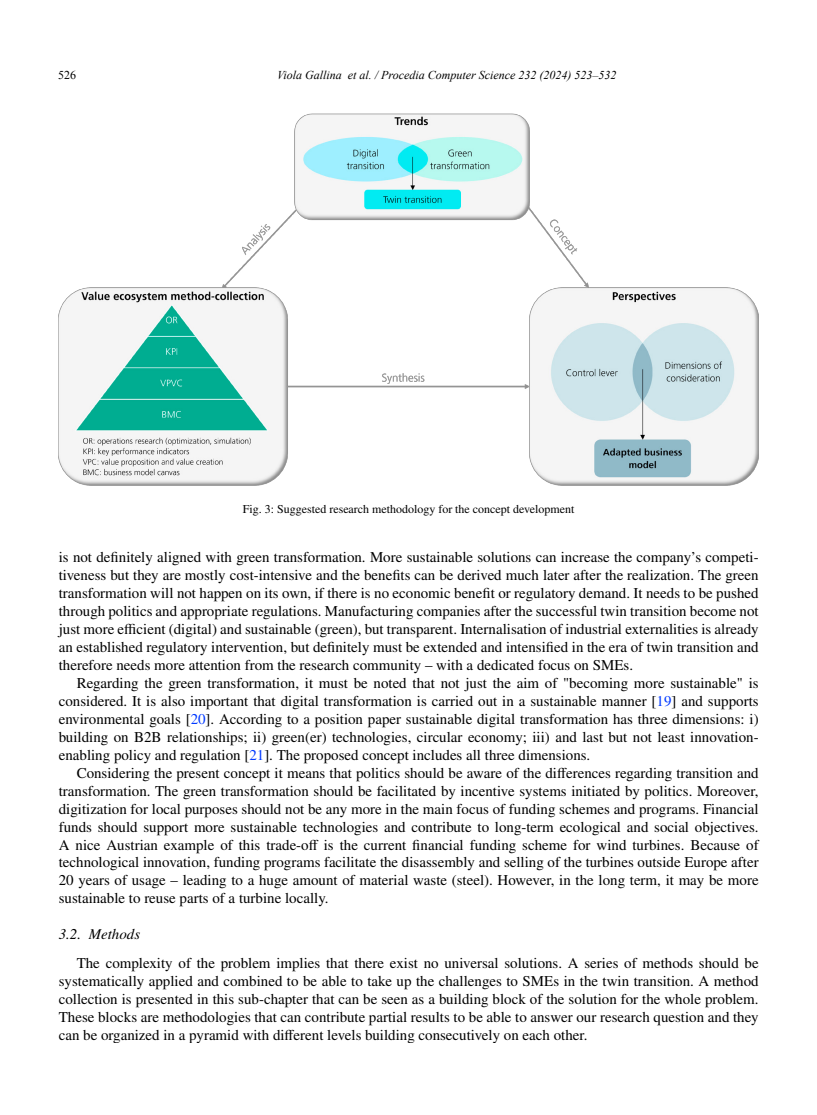
<style>
.page{position:relative;width:817px;height:1115px;background:#fff}
.page>*{position:absolute;margin:0;border:0;box-sizing:border-box;transform-origin:0 0}
.t1{font:15px/18px "Nimbus Rom No 9 L";color:#000;text-align:justify}
.t2{font:italic 15px "Nimbus Rom No 9 L";color:#000}
.t3{font:12px "Nimbus Rom No 9 L";color:#000}
.t4{font:italic 12px "Times New Roman";color:#000}
.t5{font:12px "Times New Roman";color:#000}
.s1{font-family:"rtxr"}
.s2{color:#0039ff}
</style>
<div class="page">
<img style="left:59px;top:113px;width:699px;height:373px">
<p class="t5" style="left:58px;top:66px;width:19px">526</p>
<p class="t4" style="left:277px;top:66px;width:341px">Viola Gallina et al. / Procedia Computer Science 232 (2024) 523–532</p>
<p class="t3" style="left:243px;top:501px;width:333px">Fig. 3: Suggested research methodology for the concept development</p>
<p class="t1" style="left:59px;top:548px;width:701px">is not definitely aligned with green transformation. More sustainable solutions can increase the company’s competi&shy;tiveness but they are mostly cost-intensive and the benefits can be derived much later after the realization. The green transformation will not happen on its own, if there is no economic benefit or regulatory demand. It needs to be pushed through politics and appropriate regulations. Manufacturing companies after the successful twin transition become not just more e<span class="s1">ffi</span>cient (digital) and sustainable (green), but transparent. Internalisation of industrial externalities is already an established regulatory intervention, but definitely must be extended and intensified in the era of twin transition and therefore needs more attention from the research community – with a dedicated focus on SMEs.</p>
<p class="t1" style="left:59px;top:674px;width:701px;text-indent:18px">Regarding the green transformation, it must be noted that not just the aim of "becoming more sustainable" is considered. It is also important that digital transformation is carried out in a sustainable manner [<span class="s2">19</span>] and supports environmental goals [<span class="s2">20</span>]. According to a position paper sustainable digital transformation has three dimensions: i) building on B2B relationships; ii) green(er) technologies, circular economy; iii) and last but not least innovation&shy;enabling policy and regulation [<span class="s2">21</span>]. The proposed concept includes all three dimensions.</p>
<p class="t1" style="left:59px;top:763px;width:701px;text-indent:18px">Considering the present concept it means that politics should be aware of the di<span class="s1">ff</span>erences regarding transition and transformation. The green transformation should be facilitated by incentive systems initiated by politics. Moreover, digitization for local purposes should not be any more in the main focus of funding schemes and programs. Financial funds should support more sustainable technologies and contribute to long-term ecological and social objectives.<br>A nice Austrian example of this trade-o<span class="s1">ff</span> is the current financial funding scheme for wind turbines. Because of technological innovation, funding programs facilitate the disassembly and selling of the turbines outside Europe after 20 years of usage – leading to a huge amount of material waste (steel). However, in the long term, it may be more sustainable to reuse parts of a turbine locally.</p>
<p class="t2" style="left:59px;top:925px;width:83px">3.2. Methods</p>
<p class="t1" style="left:59px;top:953px;width:701px;text-indent:18px">The complexity of the problem implies that there exist no universal solutions. A series of methods should be systematically applied and combined to be able to take up the challenges to SMEs in the twin transition. A method collection is presented in this sub-chapter that can be seen as a building block of the solution for the whole problem.<br>These blocks are methodologies that can contribute partial results to be able to answer our research question and they can be organized in a pyramid with di<span class="s1">ff</span>erent levels building consecutively on each other.</p>
</div>
